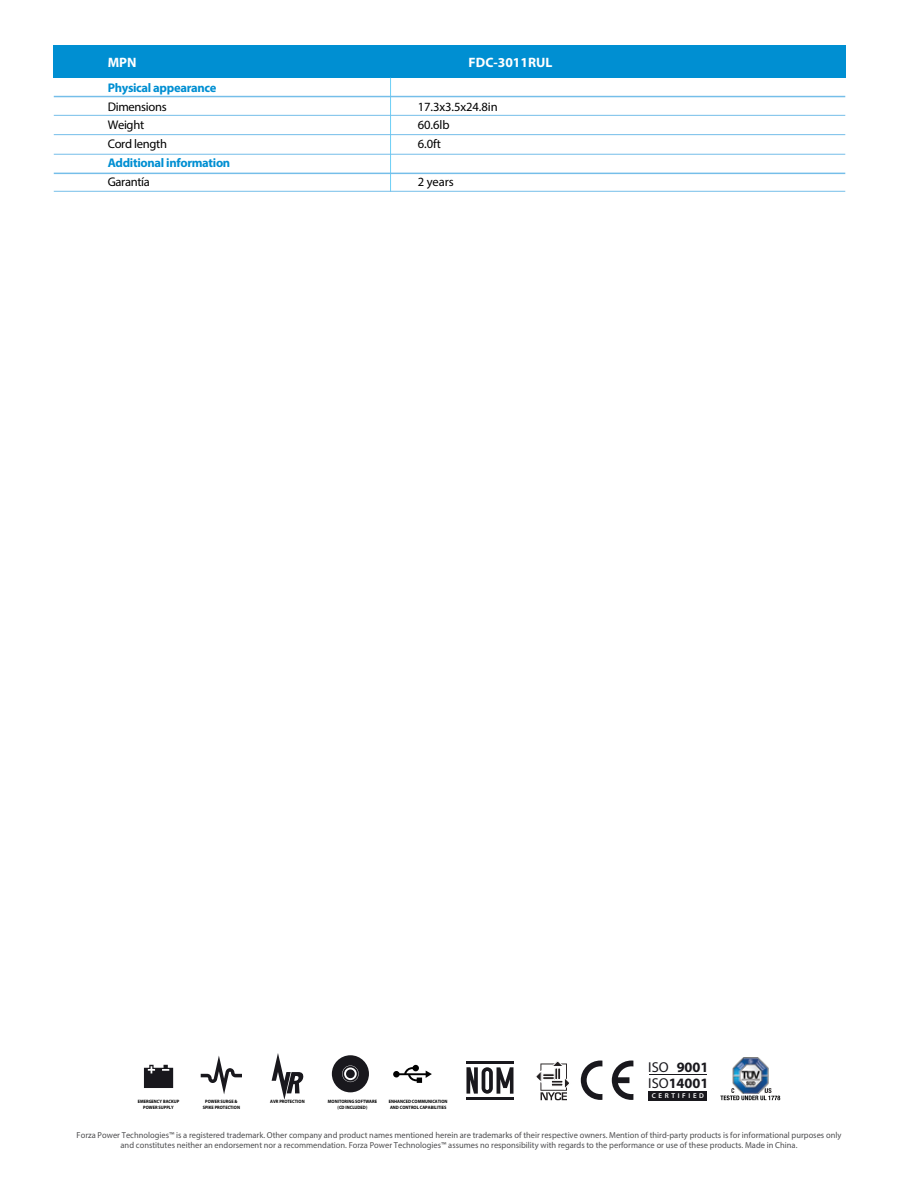
<style>
.page{position:relative;width:918px;height:1188px;background:#fff}
.page>*{position:absolute;margin:0;border:0;box-sizing:border-box;transform-origin:0 0}
.t1{font:700 14.4px/16.4px "Myriad Pro";color:#19181d}
.t2{font:700 13.65px "Myriad Pro";color:#fff}
.t3{font:12.6px/18.9px "Myriad Pro";letter-spacing:-.025em;color:#000}
.t4{font:700 12.6px "Myriad Pro";letter-spacing:-.025em;color:#008fd2}
.t5{font:12.6px/18.9px "Myriad Pro";letter-spacing:-.005em;color:#000}
.t6{font:8.7px/10.2px "Myriad Pro";color:#4d4d4f;text-align:center}
.t7{font:600 7.05px "Myriad Pro";letter-spacing:.38em;color:#fff}
.t8{font:700 4.8px/5.6px "Myriad Pro";color:#000;text-align:center;scale:.91 1}
.s1{font-weight:400}
</style>
<div class="page">
<div style="left:54px;top:45px;width:792px;height:33px;background:#008fd2"></div>
<hr style="left:390px;top:78px;width:1px;height:114px;background:#6dcff6">
<hr style="left:54px;top:173px;width:791px;height:1px;background:#75bee9">
<hr style="left:54px;top:96px;width:791px;height:1px;background:#75bee9">
<hr style="left:54px;top:115px;width:791px;height:1px;background:#75bee9">
<hr style="left:54px;top:134px;width:791px;height:1px;background:#75bee9">
<hr style="left:54px;top:154px;width:791px;height:1px;background:#75bee9">
<hr style="left:54px;top:191px;width:791px;height:1px;background:#75bee9">
<svg style="left:393px;top:1065px;width:39px;height:18px"></svg>
<svg style="left:332px;top:1055px;width:37px;height:37px"></svg>
<svg style="left:201px;top:1056px;width:41px;height:38px"></svg>
<svg style="left:272px;top:1053px;width:32px;height:47px"></svg>
<svg style="left:466px;top:1067px;width:47px;height:27px"></svg>
<hr style="left:467px;top:1061px;width:47px;height:3px;background:#19181d">
<hr style="left:467px;top:1097px;width:47px;height:3px;background:#19181d">
<svg style="left:536px;top:1061px;width:34px;height:39px"></svg>
<div style="left:648px;top:1091px;width:59px;height:9px;background:#19181d"></div>
<hr style="left:649px;top:1075px;width:57px;height:1px;background:#19181d">
<svg style="left:581px;top:1061px;width:21px;height:39px"></svg>
<svg style="left:612px;top:1061px;width:21px;height:39px"></svg>
<svg style="left:144px;top:1065px;width:29px;height:23px"></svg>
<img style="left:732px;top:1057px;width:37px;height:31px">
<svg style="left:720px;top:1088px;width:60px;height:12px"></svg>
<h2 class="t2" style="left:108px;top:54px;width:30px">MPN</h2>
<h2 class="t2" style="left:469px;top:54px;width:85px">FDC-3011RUL</h2>
<h3 class="t4" style="left:108px;top:79px;width:110px">Physical appearance</h3>
<h3 class="t3" style="left:108px;top:97px;width:61px">Dimensions<br>Weight<br>Cord length</h3>
<h3 class="t4" style="left:108px;top:155px;width:124px">Additional information</h3>
<h3 class="t3" style="left:108px;top:172px;width:44px">Garantía</h3>
<h3 class="t5" style="left:418px;top:97px;width:81px">17.3x3.5x24.8in<br>60.6lb<br>6.0ft</h3>
<h3 class="t3" style="left:418px;top:172px;width:38px">2 years</h3>
<p class="t8" style="left:138px;top:1099px;width:47px">EMERGENCY BACKUP<br>POWER SUPPLY</p>
<p class="t8" style="left:203px;top:1099px;width:43px">POWER SURGE &amp;<br>SPIKE PROTECTION</p>
<p class="t8" style="left:270px;top:1099px;width:39px">AVR PROTECTION</p>
<p class="t8" style="left:328px;top:1099px;width:55px">MONITORING SOFTWARE (CD INCLUDED)</p>
<p class="t8" style="left:389px;top:1099px;width:66px;text-align:left">ENHANCED COMMUNICATION<br>AND CONTROL CAPABILITIES</p>
<h1 class="t1" style="left:648px;top:1058px;width:62px"><span class="s1">ISO</span> 9001<br><span class="s1">ISO</span>14001</h1>
<p class="t7" style="left:652px;top:1091px;width:54px">CERTIFIED</p>
<p class="t6" style="left:77px;top:1130px;width:766px">Forza Power Technologies™ is a registered trademark. Other company and product names mentioned herein are trademarks of their respective owners. Mention of third-party products is for informational purposes only and constitutes neither an endorsement nor a recommendation. Forza Power Technologies™ assumes no responsibility with regards to the performance or use of these products. Made in China.</p>
</div>
